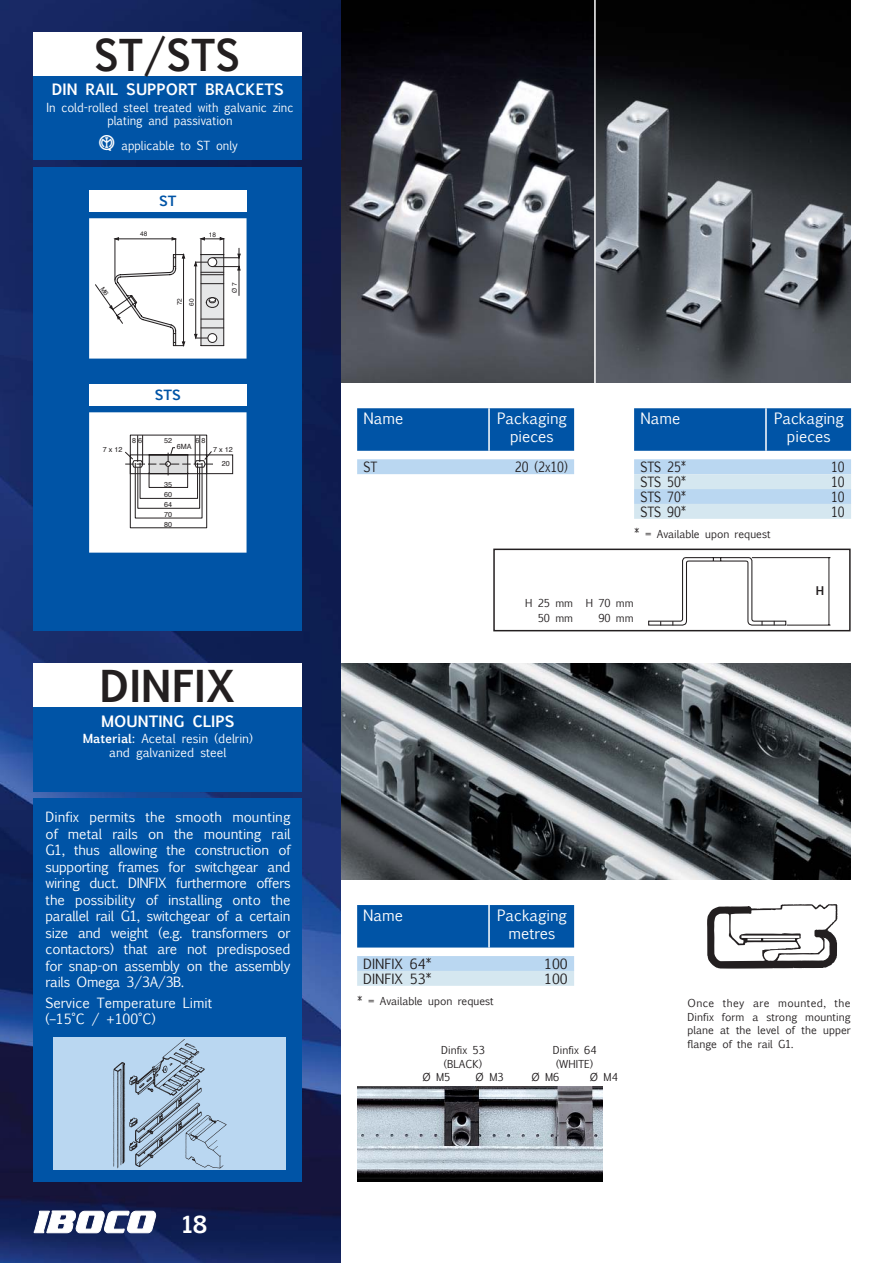
<style>
.page{position:relative;width:893px;height:1263px;background:#fff}
.page>*{position:absolute;margin:0;border:0;box-sizing:border-box;transform-origin:0 0}
.t1{font:700 42px "Euphemia UCAS";color:#231f20;scale:.9 1}
.t2{font:700 42px "Euphemia UCAS";color:#231f20}
.t3{font:700 22.5px "Euphemia UCAS";color:#fff}
.t4{font:15px/18px "Euphemia UCAS";color:#fff;text-align:center}
.t5{font:700 15px "Euphemia UCAS";color:#fff}
.t6{font:13.5px/16.5px "Euphemia UCAS";letter-spacing:-.02em;color:#fff;text-align:justify}
.t7{font:13.5px "Euphemia UCAS";color:#231f20;scale:.87 1}
.t8{font:13.5px/16.5px "Euphemia UCAS";color:#fff}
.t9{font:13.5px "Euphemia UCAS";color:#231f20}
.t10{font:700 13.5px "Euphemia UCAS";color:#0054a6}
.t11{font:12px/13.5px "Euphemia UCAS";color:#fff;text-align:center;scale:.95 1}
.t12{font:12px/13.5px "Euphemia UCAS";color:#fff;text-align:center}
.t13{font:700 11.55px "Euphemia UCAS";color:#231f20}
.t14{font:10.5px/13.5px "Euphemia UCAS";color:#231f20;text-align:right}
.t15{font:7.2px/9.8px "Helvetica";color:#231f20}
.t16{font:6.45px/11.9px "Helvetica";color:#231f20}
.s1{font-family:"Technical LH Pi Two";font-size:21px}
.s2{font-weight:700}
.s3{font-size:13.5px}
</style>
<div class="page">
<img style="left:340px;top:664px;width:510px;height:216px">
<img style="left:340px;top:0;width:254px;height:383px">
<img style="left:0;top:0;width:340px;height:1263px">
<svg style="left:33px;top:1210px;width:123px;height:24px"></svg>
<img style="left:595px;top:0;width:255px;height:383px">
<div style="left:34px;top:33px;width:268px;height:127px;background:#0054a6"></div>
<div style="left:34px;top:33px;width:268px;height:43px;background:#fff"></div>
<div style="left:34px;top:168px;width:268px;height:463px;background:#0054a6"></div>
<svg style="left:357px;top:459px;width:217px;height:15px;background:#bbd7f1"></svg>
<div style="left:357px;top:408px;width:217px;height:43px;background:#0054a6"></div>
<svg style="left:634px;top:459px;width:217px;height:60px;background:#c8dff0"></svg>
<div style="left:634px;top:408px;width:217px;height:43px;background:#0054a6"></div>
<div style="left:89px;top:190px;width:157px;height:21px;background:#fff"></div>
<div style="left:91px;top:220px;width:154px;height:137px;background:#fff"></div>
<div style="left:89px;top:218px;width:157px;height:141px;border:3px solid #fff"></div>
<div style="left:89px;top:384px;width:157px;height:21px;background:#fff"></div>
<div style="left:91px;top:414px;width:154px;height:137px;background:#fff"></div>
<div style="left:205px;top:455px;width:28px;height:19px;border:1px solid #231f20"></div>
<svg style="left:125px;top:435px;width:88px;height:93px"></svg>
<div style="left:89px;top:412px;width:157px;height:141px;border:3px solid #fff"></div>
<hr style="left:786px;top:625px;width:44px;height:1px;background:#231f20">
<hr style="left:751px;top:557px;width:79px;height:1px;background:#231f20">
<hr style="left:828px;top:558px;width:1px;height:67px;background:#231f20">
<svg style="left:648px;top:557px;width:138px;height:69px"></svg>
<div style="left:493px;top:549px;width:357px;height:82px;border:2px solid #231f20"></div>
<div style="left:34px;top:664px;width:268px;height:127px;background:#0054a6"></div>
<div style="left:34px;top:664px;width:268px;height:43px;background:#fff"></div>
<div style="left:34px;top:799px;width:268px;height:383px;background:#0054a6"></div>
<div style="left:357px;top:905px;width:217px;height:43px;background:#0054a6"></div>
<svg style="left:357px;top:956px;width:217px;height:30px;background:#c8dff0"></svg>
<hr style="left:488px;top:905px;width:2px;height:43px;background:#fff">
<img style="left:357px;top:1086px;width:245px;height:95px">
<div style="left:54px;top:1038px;width:232px;height:132px;background:#bad7f1"></div>
<img style="left:113px;top:1039px;width:114px;height:129px">
<svg style="left:707px;top:904px;width:130px;height:65px"></svg>
<svg style="left:95px;top:237px;width:145px;height:109px"></svg>
<h1 class="t1" style="left:94px;top:25px;width:163px">ST/STS</h1>
<p class="t5" style="left:52px;top:79px;width:233px">DIN RAIL SUPPORT BRACKETS</p>
<p class="t11" style="left:46px;top:100px;width:261px">In cold-rolled steel treated with galvanic zinc plating and passivation</p>
<p class="t11" style="left:98px;top:138px;width:149px"><span class="s1">-</span> applicable to ST only</p>
<p class="t10" style="left:159px;top:191px;width:19px">ST</p>
<p class="t16" style="left:140px;top:229px;width:9px">48</p>
<p class="t16" style="left:209px;top:229px;width:9px">18</p>
<p class="t16" style="left:174px;top:306px;width:9px;rotate:-90deg">72<br>60</p>
<p class="t16" style="left:229px;top:293px;width:12px;rotate:-90deg">Ø 7</p>
<p class="t10" style="left:155px;top:385px;width:28px">STS</p>
<p class="t15" style="left:132px;top:436px;width:12px">8 6</p>
<p class="t15" style="left:164px;top:436px;width:10px">52</p>
<p class="t15" style="left:195px;top:436px;width:12px">6 8</p>
<p class="t15" style="left:177px;top:442px;width:16px">6MA</p>
<p class="t15" style="left:103px;top:445px;width:21px">7 x 12</p>
<p class="t15" style="left:213px;top:445px;width:21px">7 x 12</p>
<p class="t15" style="left:164px;top:479px;width:10px;line-height:10.9px">35<br>60</p>
<p class="t15" style="left:164px;top:500px;width:10px;text-align:justify">64<br>70<br>80</p>
<p class="t15" style="left:222px;top:459px;width:10px">20</p>
<h1 class="t2" style="left:99px;top:656px;width:137px">DINFIX</h1>
<p class="t5" style="left:101px;top:710px;width:135px">MOUNTING CLIPS</p>
<p class="t12" style="left:83px;top:731px;width:171px"><span class="s2">Material:</span> Acetal resin (delrin) and galvanized steel</p>
<p class="t6" style="left:46px;top:808px;width:246px">Dinfix permits the smooth mounting of metal rails on the mounting rail G1, thus allowing the construction of supporting frames for switchgear and wiring duct. DINFIX furthermore offers the possibility of installing onto the parallel rail G1, switchgear of a certain size and weight (e.g. transformers or contactors) that are not predisposed for snap-on assembly on the assembly rails Omega 3/3A/3B.</p>
<p class="t8" style="left:46px;top:994px;width:168px">Service Temperature Limit (–15°C / +100°C)</p>
<h2 class="t3" style="left:182px;top:1208px;width:26px">18</h2>
<p class="t4" style="left:363px;top:409px;width:41px">Name</p>
<p class="t4" style="left:497px;top:409px;width:71px">Packaging pieces</p>
<p class="t7" style="left:363px;top:457px;width:17px">ST</p>
<p class="t7" style="left:515px;top:457px;width:62px">20 (2x10)</p>
<p class="t4" style="left:640px;top:409px;width:41px">Name</p>
<p class="t4" style="left:774px;top:409px;width:71px">Packaging pieces</p>
<p class="t7" style="left:640px;top:457px;width:54px">STS 25*</p>
<p class="t7" style="left:831px;top:457px;width:17px">10</p>
<p class="t7" style="left:640px;top:472px;width:54px">STS 50*</p>
<p class="t7" style="left:831px;top:472px;width:17px">10</p>
<p class="t7" style="left:640px;top:487px;width:54px">STS 70*</p>
<p class="t7" style="left:831px;top:487px;width:17px">10</p>
<p class="t7" style="left:640px;top:502px;width:54px">STS 90*</p>
<p class="t7" style="left:831px;top:502px;width:17px">10</p>
<p class="t14" style="left:634px;top:526px;width:138px"><span class="s3">*</span> = Available upon request</p>
<p class="t13" style="left:815px;top:582px;width:10px">H</p>
<p class="t14" style="left:525px;top:595px;width:49px;line-height:15px">H 25 mm<br>50 mm</p>
<p class="t14" style="left:586px;top:595px;width:49px;line-height:15px">H 70 mm<br>90 mm</p>
<p class="t4" style="left:363px;top:905px;width:41px">Name</p>
<p class="t4" style="left:497px;top:905px;width:71px">Packaging metres</p>
<p class="t9" style="left:363px;top:954px;width:70px">DINFIX 64*</p>
<p class="t9" style="left:544px;top:954px;width:25px">100</p>
<p class="t9" style="left:363px;top:969px;width:70px">DINFIX 53*</p>
<p class="t9" style="left:544px;top:969px;width:25px">100</p>
<p class="t14" style="left:357px;top:994px;width:138px"><span class="s3">*</span> = Available upon request</p>
<p class="t14" style="left:441px;top:1043px;width:45px">Dinfix 53</p>
<p class="t14" style="left:553px;top:1043px;width:45px">Dinfix 64</p>
<p class="t14" style="left:444px;top:1057px;width:40px">(BLACK)</p>
<p class="t14" style="left:556px;top:1057px;width:39px">(WHITE)</p>
<p class="t14" style="left:422px;top:1070px;width:30px">Ø M5</p>
<p class="t14" style="left:475px;top:1070px;width:30px">Ø M3</p>
<p class="t14" style="left:531px;top:1070px;width:30px">Ø M6</p>
<p class="t14" style="left:590px;top:1070px;width:30px">Ø M4</p>
<p class="t14" style="left:687px;top:996px;width:164px;text-align:justify">Once they are mounted, the Dinfix form a strong mounting plane at the level of the upper flange of the rail G1.</p>
</div>
